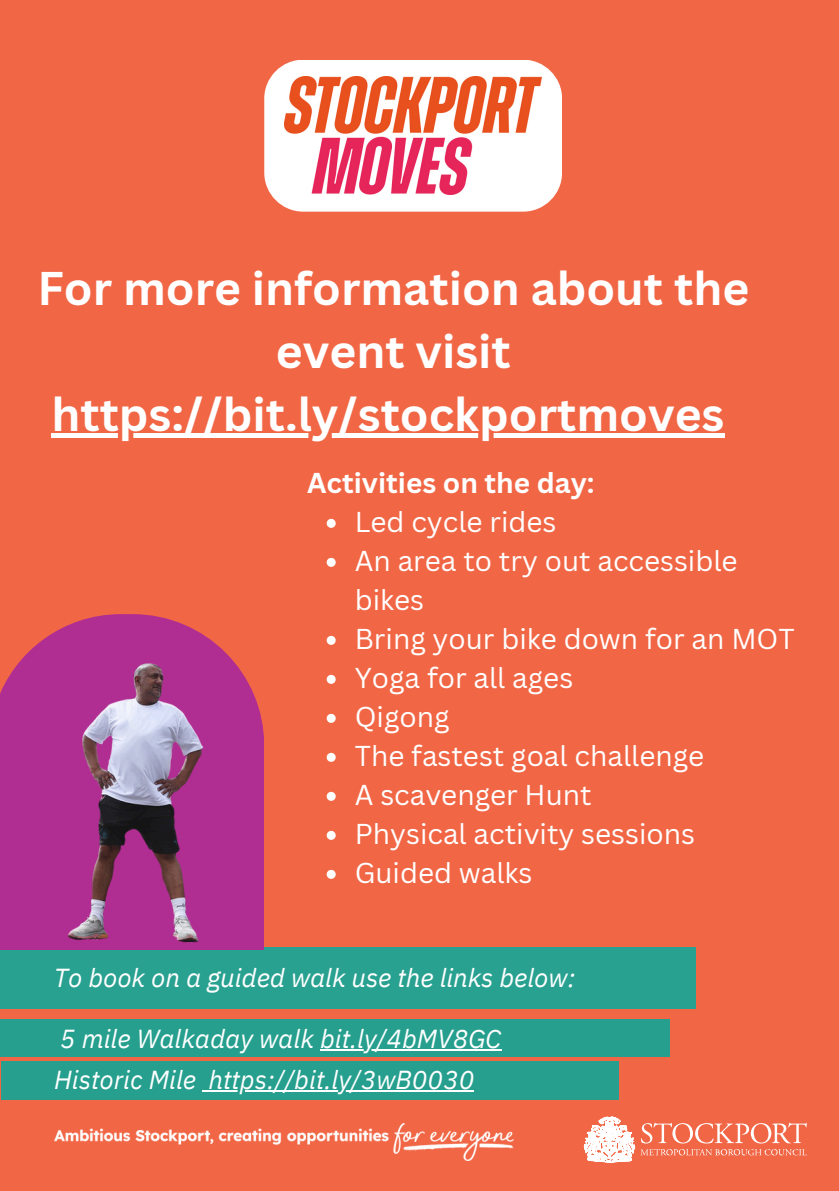
<style>
.page{position:relative;width:839px;height:1191px;background:#fff}
.page>*{position:absolute;margin:0;border:0;box-sizing:border-box;transform-origin:0 0}
.t1{font:700 46px/63px "Canva Sans";color:#fff;text-align:center}
.t2{font:28px/39px "Canva Sans";color:#fff}
.t3{font:700 28px "Canva Sans";color:#fff}
.t4{font:italic 26px "IBM Plex Sans";color:#fff}
</style>
<div class="page">
<div style="left:0;top:0;width:838px;height:1191px;background:#f16746"></div>
<div style="left:0;top:1020px;width:669px;height:36px;background:#269f8e"></div>
<div style="left:1px;top:1062px;width:617px;height:38px;background:#269f8e"></div>
<svg style="left:583px;top:1116px;width:223px;height:47px"></svg>
<div style="left:264px;top:60px;width:298px;height:152px;background:#fff;border-radius:39px"></div>
<img style="left:284px;top:77px;width:258px;height:118px">
<div style="left:0;top:947px;width:695px;height:61px;background:#29a191"></div>
<img style="left:54px;top:1123px;width:459px;height:38px">
<svg style="left:0;top:614px;width:264px;height:336px;fill:#b02e92"></svg>
<hr style="left:208px;top:1091px;width:266px;height:1px;background:#fff">
<hr style="left:320px;top:1049px;width:181px;height:2px;background:#fff">
<hr style="left:51px;top:434px;width:673px;height:4px;background:#fff">
<img style="left:0;top:643px;width:336px;height:302px">
<svg style="left:326px;top:519px;width:9px;height:9px"></svg>
<svg style="left:326px;top:558px;width:9px;height:9px"></svg>
<svg style="left:326px;top:636px;width:9px;height:9px"></svg>
<svg style="left:326px;top:675px;width:9px;height:9px"></svg>
<svg style="left:326px;top:714px;width:9px;height:9px"></svg>
<svg style="left:326px;top:753px;width:9px;height:9px"></svg>
<svg style="left:326px;top:792px;width:9px;height:9px"></svg>
<svg style="left:326px;top:831px;width:9px;height:9px"></svg>
<svg style="left:326px;top:870px;width:9px;height:9px"></svg>
<p class="t1" style="left:37px;top:255px;width:713px">For more information about the event visit</p>
<p class="t1" style="left:51px;top:381px;width:674px">https://bit.ly/stockportmoves</p>
<p class="t3" style="left:307px;top:463px;width:289px">Activities on the day:</p>
<p class="t2" style="left:355px;top:502px;width:203px">Led cycle rides</p>
<p class="t2" style="left:355px;top:541px;width:384px">An area to try out accessible bikes</p>
<p class="t2" style="left:355px;top:619px;width:441px">Bring your bike down for an MOT</p>
<p class="t2" style="left:355px;top:658px;width:220px">Yoga for all ages</p>
<p class="t2" style="left:355px;top:697px;width:96px">Qigong</p>
<p class="t2" style="left:355px;top:736px;width:351px">The fastest goal challenge</p>
<p class="t2" style="left:355px;top:775px;width:238px">A scavenger Hunt</p>
<p class="t2" style="left:355px;top:814px;width:342px">Physical activity sessions<br>Guided walks</p>
<p class="t4" style="left:54px;top:961px;width:523px">To book on a guided walk use the links below:</p>
<p class="t4" style="left:60px;top:1021px;width:442px">5 mile Walkaday walk bit.ly/4bMV8GC</p>
<h2 class="t4" style="left:54px;top:1062px;width:144px">Historic Mile</h2>
<p class="t4" style="left:208px;top:1062px;width:267px">https://bit.ly/3wB0030</p>
</div>
